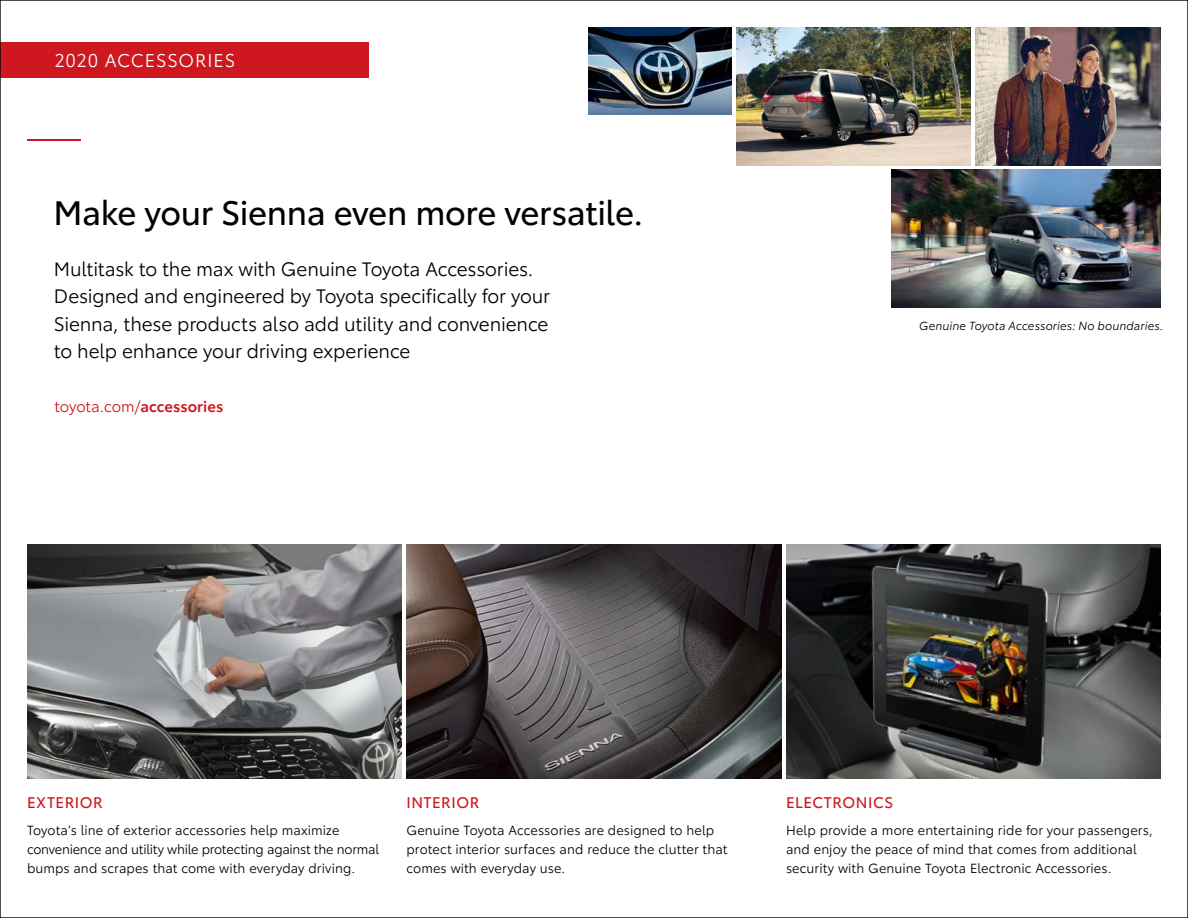
<style>
.page{position:relative;width:1188px;height:918px;background:#fff}
.page>*{position:absolute;margin:0;border:0;box-sizing:border-box;transform-origin:0 0}
.t1{font:33px "Toyota Type";letter-spacing:-.015em;color:#000}
.t2{font:18.9px/27.5px "Toyota Type";letter-spacing:-.01em;color:#000}
.t3{font:18px "Toyota Type";letter-spacing:.04em;color:#fff}
.t4{font:15px "Toyota Type";letter-spacing:.035em;color:#ce171f}
.t5{font:15px "Toyota Type";letter-spacing:-.005em;color:#ce171f}
.t6{font:12.9px/18.8px "Toyota Type";letter-spacing:.005em;color:#000}
.t7{font:italic 11.4px "Toyota Type";letter-spacing:.01em;color:#000}
.s1{font-weight:600}
</style>
<div class="page">
<img style="left:786px;top:544px;width:375px;height:234px">
<img style="left:406px;top:544px;width:376px;height:234px">
<img style="left:27px;top:544px;width:375px;height:234px">
<img style="left:891px;top:170px;width:270px;height:138px">
<img style="left:588px;top:27px;width:144px;height:87px">
<img style="left:737px;top:27px;width:234px;height:138px">
<img style="left:975px;top:27px;width:186px;height:138px">
<div style="left:0;top:42px;width:369px;height:36px;background:#ce171f"></div>
<hr style="left:27px;top:140px;width:54px;height:1px;background:#ce171f">
<h3 class="t3" style="left:54px;top:47px;width:182px">2020 ACCESSORIES</h3>
<h1 class="t1" style="left:54px;top:188px;width:591px">Make your Sienna even more versatile.</h1>
<h2 class="t2" style="left:54px;top:254px;width:498px">Multitask to the max with Genuine Toyota Accessories.<br>Designed and engineered by Toyota specifically for your Sienna, these products also add utility and convenience to help enhance your driving experience</h2>
<p class="t5" style="left:54px;top:396px;width:170px">toyota.com/<span class="s1">accessories</span></p>
<p class="t7" style="left:919px;top:318px;width:246px">Genuine Toyota Accessories: No boundaries.</p>
<p class="t4" style="left:27px;top:791px;width:77px">EXTERIOR</p>
<p class="t6" style="left:27px;top:821px;width:354px">Toyota’s line of exterior accessories help maximize convenience and utility while protecting against the normal bumps and scrapes that come with everyday driving.</p>
<p class="t4" style="left:406px;top:791px;width:74px">INTERIOR</p>
<p class="t6" style="left:406px;top:821px;width:322px">Genuine Toyota Accessories are designed to help protect interior surfaces and reduce the clutter that comes with everyday use.</p>
<p class="t4" style="left:786px;top:791px;width:109px">ELECTRONICS</p>
<p class="t6" style="left:786px;top:821px;width:368px">Help provide a more entertaining ride for your passengers, and enjoy the peace of mind that comes from additional security with Genuine Toyota Electronic Accessories.</p>
</div>
